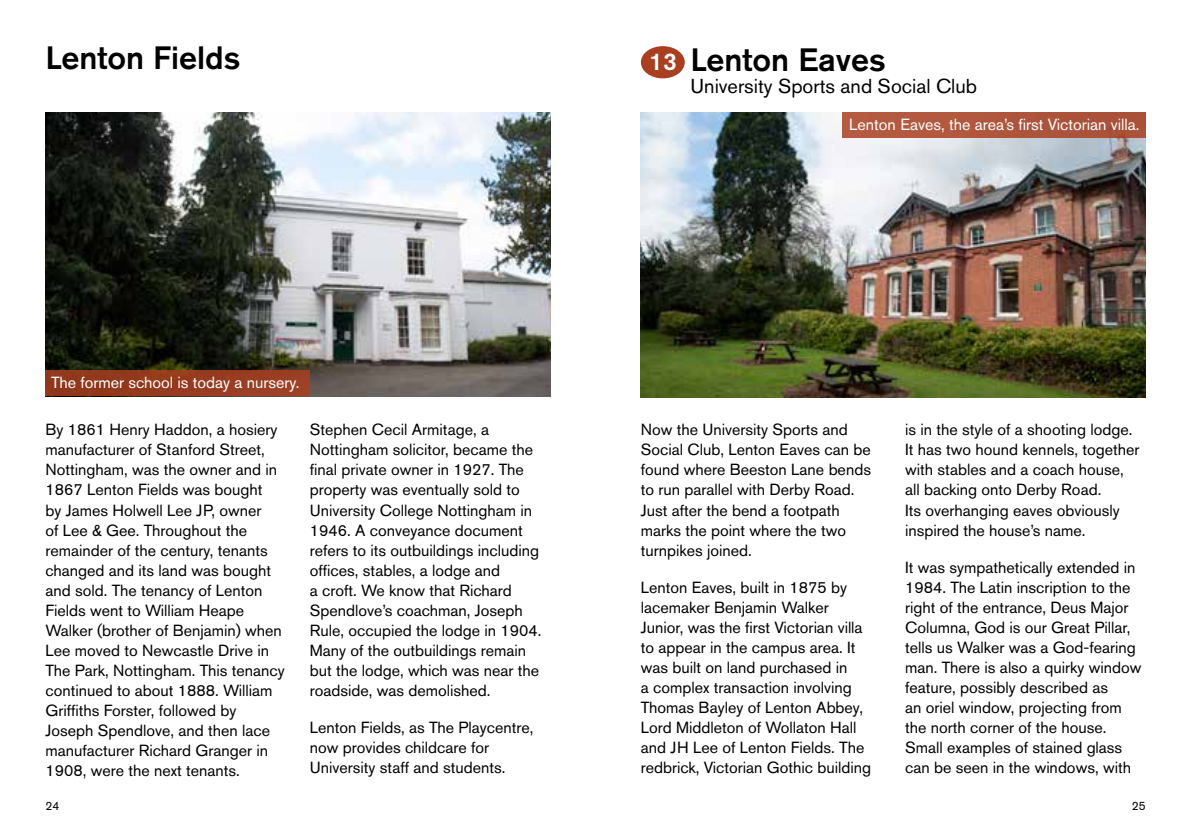
<style>
.page{position:relative;width:1191px;height:840px;background:#fff}
.page>*{position:absolute;margin:0;border:0;box-sizing:border-box;transform-origin:0 0}
.t1{font:500 32px "Akzidenz Grotesk BE";color:#000}
.t2{font:500 24px "Akzidenz Grotesk BE";color:#fff}
.t3{font:20px "Akzidenz Grotesk BE";color:#000}
.t4{font:16px/20px "Akzidenz Grotesk BE";color:#000}
.t5{font:16px "Akzidenz Grotesk BE";color:#fff}
.t6{font:12px "Akzidenz Grotesk BE";color:#000}
</style>
<div class="page">
<div style="left:641px;top:46px;width:44px;height:32px;background:#a93f20;border-radius:50%"></div>
<img style="left:641px;top:112px;width:504px;height:285px">
<img style="left:45px;top:112px;width:505px;height:284px">
<div style="left:45px;top:370px;width:265px;height:26px;background:#963b1e"></div>
<div style="left:842px;top:112px;width:303px;height:26px;background:#af573d"></div>
<h1 class="t1" style="left:45px;top:39px;width:197px">Lenton Fields</h1>
<p class="t5" style="left:51px;top:372px;width:250px">The former school is today a nursery.</p>
<p class="t4" style="left:45px;top:419px;width:241px">By 1861 Henry Haddon, a hosiery manufacturer of Stanford Street,<br>Nottingham, was the owner and in<br>1867 Lenton Fields was bought<br>by James Holwell Lee JP, owner<br>of Lee &amp; Gee. Throughout the remainder of the century, tenants changed and its land was bought and sold. The tenancy of Lenton<br>Fields went to William Heape<br>Walker (brother of Benjamin) when<br>Lee moved to Newcastle Drive in<br>The Park, Nottingham. This tenancy continued to about 1888. William<br>Griffiths Forster, followed by<br>Joseph Spendlove, and then lace manufacturer Richard Granger in<br>1908, were the next tenants.</p>
<p class="t4" style="left:310px;top:419px;width:233px">Stephen Cecil Armitage, a<br>Nottingham solicitor, became the final private owner in 1927. The property was eventually sold to<br>University College Nottingham in<br>1946. A conveyance document refers to its outbuildings including offices, stables, a lodge and<br>a croft. We know that Richard<br>Spendlove’s coachman, Joseph<br>Rule, occupied the lodge in 1904.<br>Many of the outbuildings remain but the lodge, which was near the roadside, was demolished.</p>
<p class="t4" style="left:310px;top:716px;width:225px">Lenton Fields, as The Playcentre, now provides childcare for<br>University staff and students.</p>
<p class="t6" style="left:45px;top:798px;width:15px">24</p>
<h2 class="t2" style="left:649px;top:47px;width:28px">13</h2>
<h1 class="t1" style="left:690px;top:40px;width:197px">Lenton Eaves</h1>
<p class="t3" style="left:690px;top:74px;width:288px">University Sports and Social Club</p>
<p class="t5" style="left:849px;top:115px;width:291px">Lenton Eaves, the area’s first Victorian villa.</p>
<p class="t4" style="left:641px;top:419px;width:232px">Now the University Sports and<br>Social Club, Lenton Eaves can be found where Beeston Lane bends to run parallel with Derby Road.<br>Just after the bend a footpath marks the point where the two turnpikes joined.</p>
<p class="t4" style="left:641px;top:576px;width:232px">Lenton Eaves, built in 1875 by lacemaker Benjamin Walker<br>Junior, was the first Victorian villa to appear in the campus area. It was built on land purchased in<br>a complex transaction involving<br>Thomas Bayley of Lenton Abbey,<br>Lord Middleton of Wollaton Hall and JH Lee of Lenton Fields. The redbrick, Victorian Gothic building</p>
<p class="t4" style="left:905px;top:419px;width:236px">is in the style of a shooting lodge.<br>It has two hound kennels, together with stables and a coach house, all backing onto Derby Road.<br>Its overhanging eaves obviously inspired the house’s name.</p>
<p class="t4" style="left:905px;top:556px;width:238px">It was sympathetically extended in<br>1984. The Latin inscription to the right of the entrance, Deus Major<br>Columna, God is our Great Pillar, tells us Walker was a God-fearing man. There is also a quirky window feature, possibly described as<br>an oriel window, projecting from the north corner of the house.<br>Small examples of stained glass can be seen in the windows, with</p>
<p class="t6" style="left:1131px;top:798px;width:15px">25</p>
</div>
